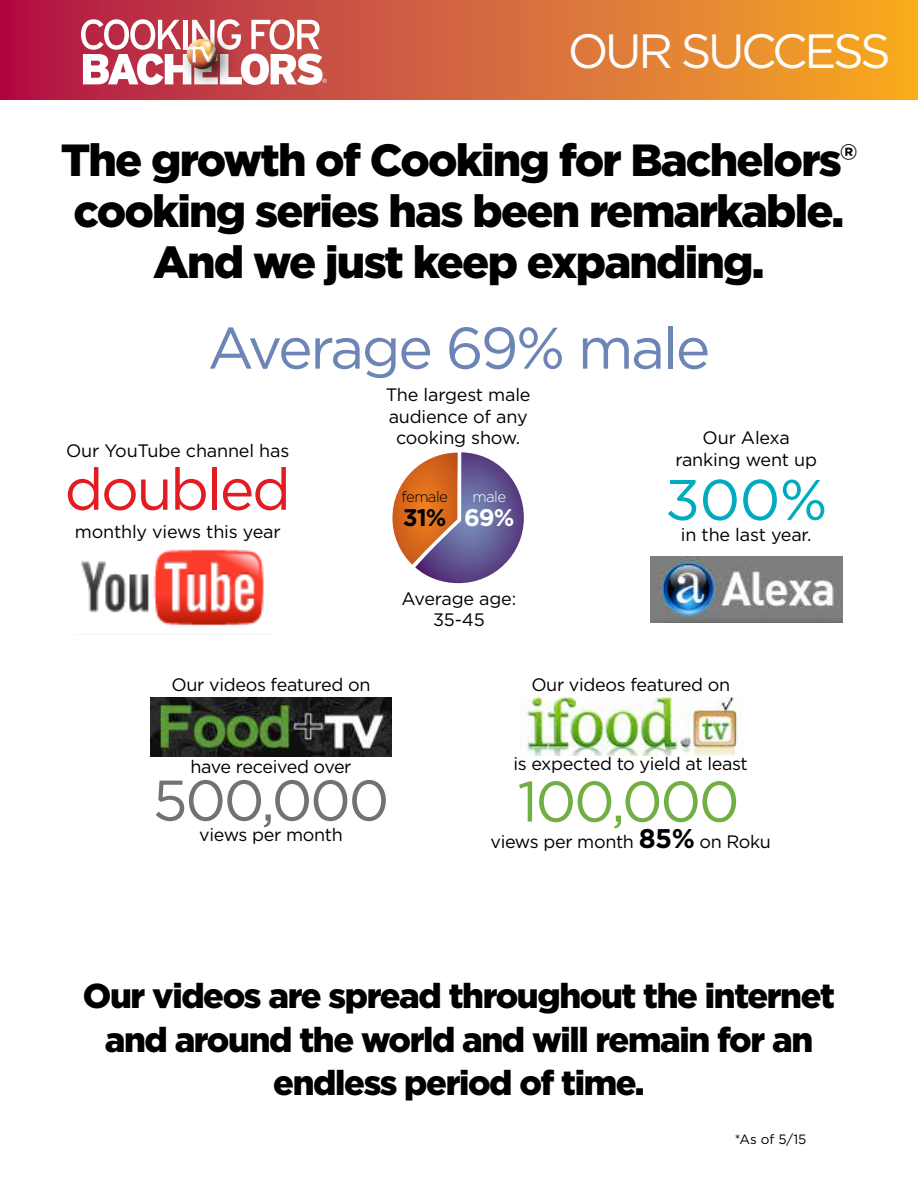
<style>
.page{position:relative;width:918px;height:1188px;background:#fff}
.page>*{position:absolute;margin:0;border:0;box-sizing:border-box;transform-origin:0 0}
.t1{font:58.5px "Gotham";letter-spacing:-.04em;color:#6d85b6}
.t2{font:58.5px "Gotham";letter-spacing:-.04em;color:#e31b22}
.t3{font:57px "Gotham";letter-spacing:-.04em;color:#71af44}
.t4{font:57px "Gotham";letter-spacing:-.04em;color:#717275}
.t5{font:57px "Gotham";color:#00abc0}
.t6{font:48px "Gotham";letter-spacing:-.07em;color:#fff}
.t7{font:900 45px/51px "Gotham";letter-spacing:-.04em;color:#000;text-align:center}
.t8{font:900 34.5px/43.5px "Gotham";letter-spacing:-.04em;color:#000;text-align:center}
.t9{font:700 24px "Gotham";color:#000}
.t10{font:700 24px "Gotham";color:#fff}
.t11{font:18px/21.6px "Gotham";letter-spacing:-.02em;color:#000;text-align:center}
.t12{font:300 15px "Gotham";letter-spacing:-.04em;color:#000}
.t13{font:300 15px "Gotham";color:#fff}
.t14{font:13.5px "Gotham";color:#000}
.t15{font:6px "Helvetica";color:#fff}
.s1{font-weight:500}
.s2{font-weight:700;font-size:27px}
</style>
<div class="page">
<svg style="left:0;top:0;width:918px;height:99px;background:#d76a38"></svg>
<img style="left:650px;top:557px;width:192px;height:65px">
<img style="left:519px;top:698px;width:223px;height:58px">
<img style="left:81px;top:549px;width:183px;height:77px">
<svg style="left:392px;top:452px;width:132px;height:131px"></svg>
<img style="left:151px;top:698px;width:240px;height:59px">
<div style="left:179px;top:31px;width:60px;height:60px;background:#be3b44"></div>
<svg style="left:81px;top:19px;width:242px;height:66px"></svg>
<div style="left:185px;top:39px;width:32px;height:30px;background:#fff;opacity:.75"></div>
<div style="left:186px;top:39px;width:32px;height:33px;background:#000;opacity:.65"></div>
<p class="t15" style="left:323px;top:76px;width:6px">®</p>
<h3 class="t6" style="left:568px;top:20px;width:324px">OUR SUCCESS</h3>
<h3 class="t7" style="left:61px;top:134px;width:798px">The growth of Cooking for Bachelors<span class="s1">® </span>cooking series has been remarkable.<br>And we just keep expanding.</h3>
<h1 class="t1" style="left:208px;top:310px;width:504px">Average 69% male</h1>
<p class="t11" style="left:66px;top:440px;width:225px">Our YouTube channel has</p>
<h1 class="t2" style="left:65px;top:452px;width:228px">doubled</h1>
<p class="t11" style="left:75px;top:521px;width:208px">monthly views this year</p>
<p class="t11" style="left:386px;top:383px;width:146px">The largest male audience of any cooking show.</p>
<p class="t12" style="left:401px;top:487px;width:48px">female</p>
<h3 class="t9" style="left:403px;top:502px;width:45px">31%</h3>
<p class="t13" style="left:473px;top:487px;width:35px">male</p>
<h3 class="t10" style="left:464px;top:502px;width:52px">69%</h3>
<p class="t11" style="left:402px;top:587px;width:116px">Average age:<br>35-45</p>
<p class="t11" style="left:675px;top:427px;width:143px">Our Alexa ranking went up</p>
<h2 class="t5" style="left:665px;top:463px;width:164px">300%</h2>
<p class="t11" style="left:681px;top:524px;width:132px">in the last year.</p>
<p class="t11" style="left:172px;top:673px;width:200px">Our videos featured on</p>
<p class="t11" style="left:531px;top:673px;width:200px">Our videos featured on</p>
<p class="t11" style="left:190px;top:756px;width:163px">have received over</p>
<p class="t11" style="left:514px;top:753px;width:236px">is expected to yield at least</p>
<h2 class="t4" style="left:153px;top:764px;width:238px">500,000</h2>
<p class="t11" style="left:199px;top:823px;width:145px">views per month</p>
<h2 class="t3" style="left:517px;top:765px;width:224px">100,000</h2>
<p class="t11" style="left:491px;top:831px;width:282px">views per month <span class="s2">85%</span> on Roku</p>
<h3 class="t8" style="left:83px;top:974px;width:754px">Our videos are spread throughout the internet and around the world and will remain for an endless period of time.</h3>
<p class="t14" style="left:735px;top:1131px;width:73px">*As of 5/15</p>
</div>
